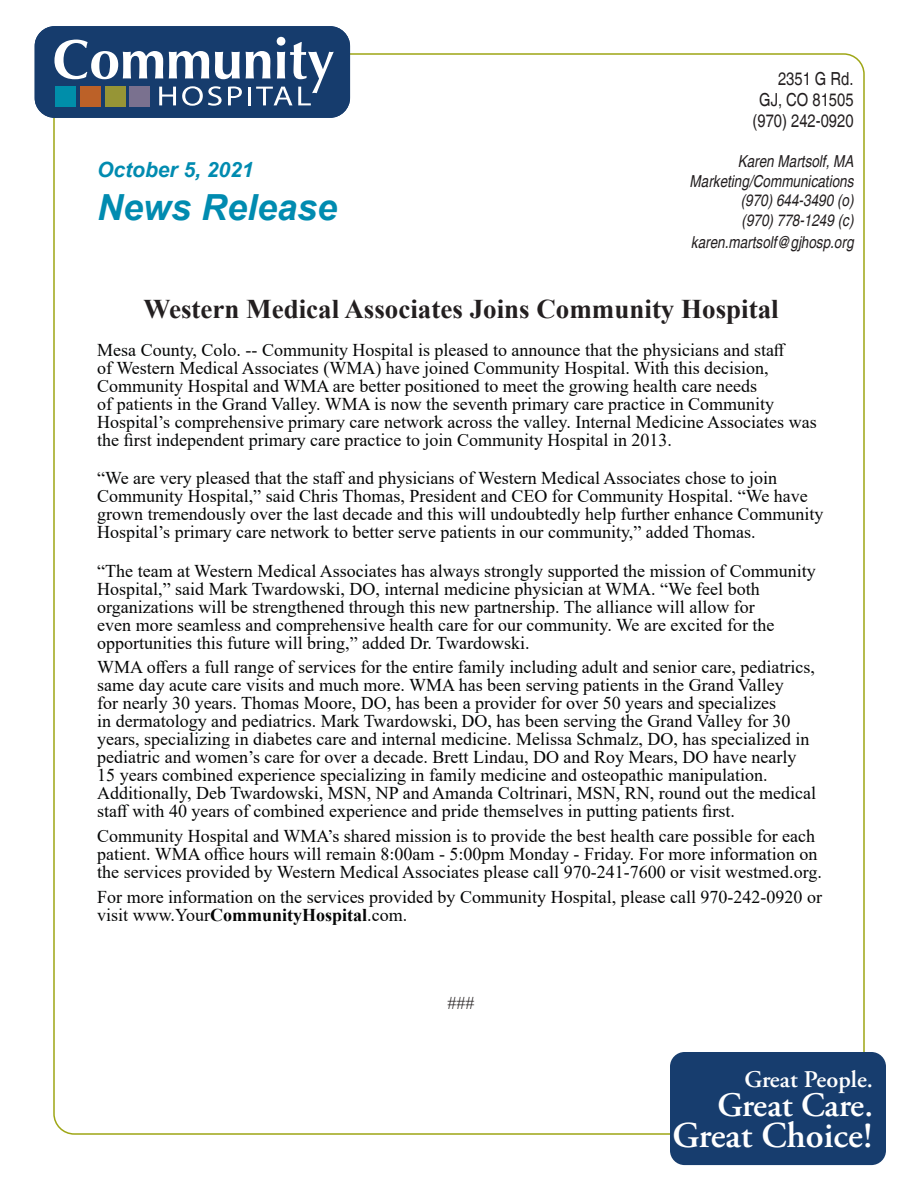
<style>
.page{position:relative;width:918px;height:1188px;background:#fff}
.page>*{position:absolute;margin:0;border:0;box-sizing:border-box;transform-origin:0 0}
.t1{font:600 36.45px "Adobe Garamond Pro";color:#fff}
.t2{font:italic 700 36px "Arial";color:#008bb0}
.t3{font:600 34.35px "Adobe Garamond Pro";letter-spacing:-.01em;color:#fff}
.t4{font:700 27px "Times New Roman";color:#231f20}
.t5{font:600 23.85px "Adobe Garamond Pro";color:#fff}
.t6{font:italic 700 21px "Arial";color:#008bb0}
.t7{font:18px/18px "Times New Roman";color:#050606}
.t8{font:condensed 18px "Helvetica";color:#231f20}
.t9{font:18px "Times New Roman";color:#231f20}
.t10{font:italic condensed 16.5px "Helvetica";color:#231f20}
.s1{font-weight:700}
</style>
<div class="page">
<div style="left:670px;top:1052px;width:216px;height:113px;background:#173d6e;border-radius:15px"></div>
<svg style="left:35px;top:26px;width:315px;height:92px"></svg>
<div style="left:56px;top:86px;width:20px;height:21px;background:#008eaa"></div>
<div style="left:80px;top:86px;width:21px;height:21px;background:#bc6128"></div>
<div style="left:105px;top:86px;width:20px;height:21px;background:#969536"></div>
<div style="left:130px;top:86px;width:20px;height:21px;background:#7a718f"></div>
<p class="t6" style="left:97px;top:156px;width:158px">October 5, 2021</p>
<p class="t2" style="left:97px;top:184px;width:242px">News Release</p>
<p class="t8" style="left:778px;top:68px;width:77px">2351 G Rd.</p>
<p class="t8" style="left:759px;top:89px;width:96px">GJ, CO 81505</p>
<p class="t8" style="left:753px;top:110px;width:102px">(970) 242-0920</p>
<p class="t10" style="left:738px;top:151px;width:117px">Karen Martsolf, MA</p>
<p class="t10" style="left:690px;top:171px;width:165px">Marketing/Communications</p>
<p class="t10" style="left:741px;top:191px;width:114px">(970) 644-3490 (o)</p>
<p class="t10" style="left:742px;top:210px;width:114px">(970) 778-1249 (c)</p>
<p class="t10" style="left:691px;top:232px;width:164px">karen.martsolf@gjhosp.org</p>
<p class="t4" style="left:144px;top:289px;width:637px">Western Medical Associates Joins Community Hospital</p>
<p class="t7" style="left:97px;top:341px;width:721px">Mesa County, Colo. -- Community Hospital is pleased to announce that the physicians and staff<br>of Western Medical Associates (WMA) have joined Community Hospital. With this decision, Community Hospital and WMA are better positioned to meet the growing health care needs<br>of patients in the Grand Valley. WMA is now the seventh primary care practice in Community Hospital’s comprehensive primary care network across the valley. Internal Medicine Associates was the first independent primary care practice to join Community Hospital in 2013.</p>
<p class="t7" style="left:97px;top:469px;width:728px">“We are very pleased that the staff and physicians of Western Medical Associates chose to join Community Hospital,” said Chris Thomas, President and CEO for Community Hospital. “We have grown tremendously over the last decade and this will undoubtedly help further enhance Community Hospital’s primary care network to better serve patients in our community,” added Thomas.</p>
<p class="t7" style="left:97px;top:561px;width:720px">“The team at Western Medical Associates has always strongly supported the mission of Community Hospital,” said Mark Twardowski, DO, internal medicine physician at WMA. “We feel both organizations will be strengthened through this new partnership. The alliance will allow for<br>even more seamless and comprehensive health care for our community. We are excited for the opportunities this future will bring,” added Dr. Twardowski.</p>
<p class="t7" style="left:97px;top:658px;width:721px">WMA offers a full range of services for the entire family including adult and senior care, pediatrics, same day acute care visits and much more. WMA has been serving patients in the Grand Valley<br>for nearly 30 years. Thomas Moore, DO, has been a provider for over 50 years and specializes<br>in dermatology and pediatrics. Mark Twardowski, DO, has been serving the Grand Valley for 30 years, specializing in diabetes care and internal medicine. Melissa Schmalz, DO, has specialized in pediatric and women’s care for over a decade. Brett Lindau, DO and Roy Mears, DO have nearly 15 years combined experience specializing in family medicine and osteopathic manipulation.<br>Additionally, Deb Twardowski, MSN, NP and Amanda Coltrinari, MSN, RN, round out the medical staff with 40 years of combined experience and pride themselves in putting patients first.</p>
<p class="t7" style="left:97px;top:827px;width:726px">Community Hospital and WMA’s shared mission is to provide the best health care possible for each patient. WMA office hours will remain 8:00am - 5:00pm Monday - Friday. For more information on the services provided by Western Medical Associates please call 970-241-7600 or visit westmed.org.</p>
<p class="t7" style="left:97px;top:887px;width:726px">For more information on the services provided by Community Hospital, please call 970-242-0920 or visit www.Your<span class="s1">CommunityHospital</span>.com.</p>
<p class="t9" style="left:448px;top:990px;width:28px">###</p>
<p class="t5" style="left:745px;top:1065px;width:130px">Great People.</p>
<p class="t3" style="left:717px;top:1085px;width:157px">Great Care.</p>
<p class="t1" style="left:673px;top:1114px;width:202px">Great Choice!</p>
</div>
